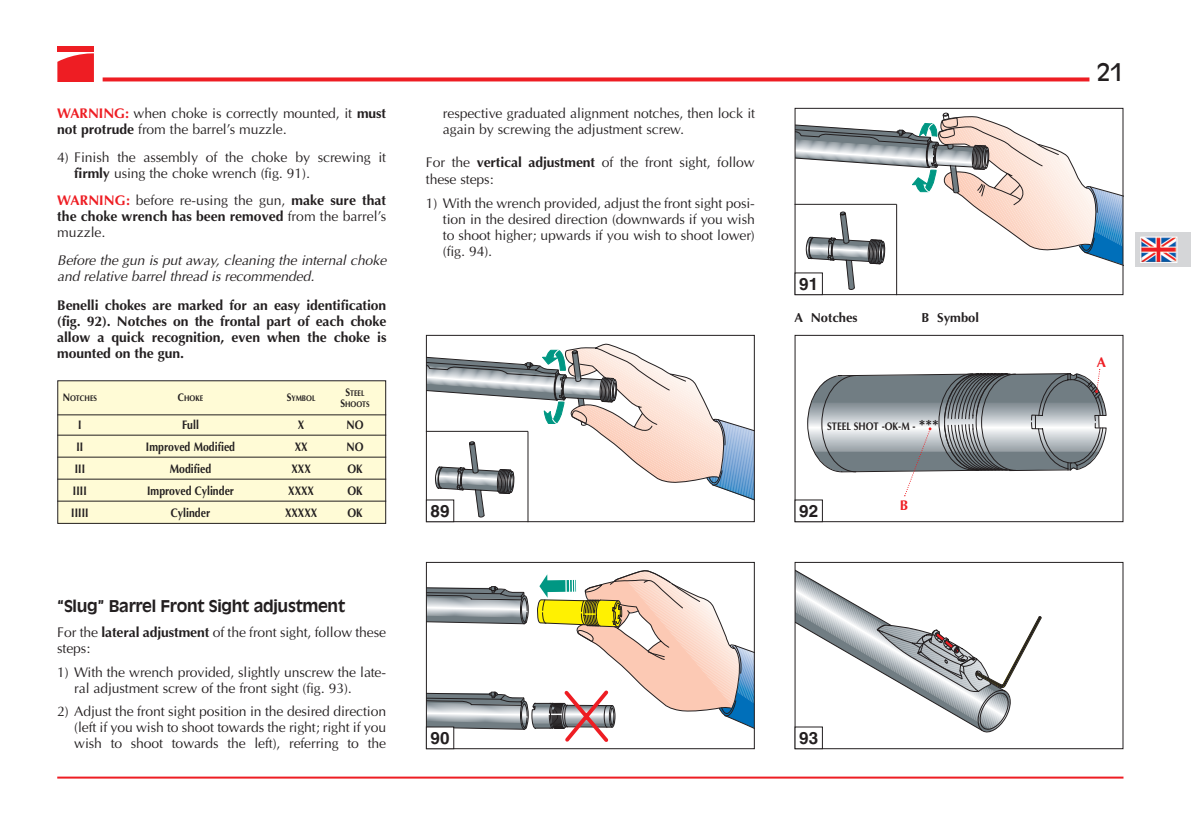
<style>
.page{position:relative;width:1191px;height:823px;background:#fff}
.page>*{position:absolute;margin:0;border:0;box-sizing:border-box;transform-origin:0 0}
.t1{font:24px "Antique Olive";color:#231f20}
.t2{font:700 17px "Helvetica";color:#231f20}
.t3{font:700 16px "Antique Olive";letter-spacing:-.02em;color:#231f20}
.t4{font:14px/16px "Optima";letter-spacing:-.01em;color:#231f20}
.t5{font:700 14px/16px "Optima";letter-spacing:-.01em;color:#231f20;text-align:justify}
.t6{font:italic 14px/16px "Optima";letter-spacing:-.01em;color:#231f20}
.t7{font:700 14px "Optima";color:#ee1d23}
.t8{font:700 13px "Optima";color:#231f20}
.t9{font:700 12.4px "Optima";color:#231f20;scale:.85 1}
.t10{font:700 11px "Optima";color:#231f20;scale:.85 1}
.t11{font:700 8.2px/11px "Optima";color:#231f20;text-align:center;scale:.85 1}
.s1{font-weight:700;color:#ee1d23}
.s2{font-weight:700}
.s3{font-size:11px}
.s4{font-size:15px}
</style>
<div class="page">
<hr style="left:57px;top:776px;width:1066px;height:2px;background:#ee1d23">
<svg style="left:103px;top:77px;width:986px;height:4px;background:#ef373c"></svg>
<div style="left:57px;top:46px;width:37px;height:6px;background:#ee1d23"></div>
<svg style="left:57px;top:53px;width:37px;height:28px"></svg>
<div style="left:1134px;top:232px;width:56px;height:34px;background:#d5d6d8"></div>
<img style="left:1142px;top:238px;width:33px;height:22px">
<div style="left:1140px;top:236px;width:37px;height:26px;border:1px solid #fff"></div>
<div style="left:58px;top:380px;width:328px;height:143px;background:#fffbd6"></div>
<div style="left:57px;top:380px;width:329px;height:143px;border:1px solid #231f20"></div>
<hr style="left:57px;top:414px;width:329px;height:1px;background:#231f20">
<hr style="left:57px;top:434px;width:329px;height:1px;background:#231f20">
<hr style="left:57px;top:456px;width:329px;height:1px;background:#231f20">
<hr style="left:57px;top:478px;width:329px;height:1px;background:#231f20">
<hr style="left:57px;top:500px;width:329px;height:1px;background:#231f20">
<svg style="left:428px;top:343px;width:325px;height:175px"></svg>
<div style="left:426px;top:334px;width:329px;height:188px;border:1px solid #231f20"></div>
<div style="left:426px;top:499px;width:28px;height:22px;background:#fff"></div>
<div style="left:426px;top:499px;width:28px;height:23px;border:1px solid #231f20"></div>
<svg style="left:796px;top:112px;width:325px;height:178px"></svg>
<div style="left:794px;top:108px;width:329px;height:187px;border:1px solid #231f20"></div>
<div style="left:795px;top:273px;width:27px;height:21px;background:#fff"></div>
<div style="left:794px;top:272px;width:29px;height:23px;border:1px solid #231f20"></div>
<svg style="left:428px;top:570px;width:325px;height:175px"></svg>
<div style="left:426px;top:561px;width:329px;height:187px;border:1px solid #231f20"></div>
<div style="left:426px;top:726px;width:28px;height:22px;background:#fff"></div>
<div style="left:426px;top:726px;width:28px;height:22px;border:1px solid #231f20"></div>
<svg style="left:796px;top:570px;width:246px;height:163px"></svg>
<div style="left:794px;top:561px;width:329px;height:187px;border:1px solid #231f20"></div>
<div style="left:795px;top:726px;width:27px;height:22px;background:#fff"></div>
<div style="left:794px;top:334px;width:329px;height:188px;border:1px solid #231f20"></div>
<div style="left:794px;top:499px;width:29px;height:23px;border:1px solid #231f20"></div>
<svg style="left:807px;top:369px;width:300px;height:127px"></svg>
<hr style="left:426px;top:430px;width:102px;height:1px;background:#231f20">
<hr style="left:527px;top:431px;width:1px;height:91px;background:#231f20">
<hr style="left:794px;top:204px;width:102px;height:1px;background:#231f20">
<hr style="left:896px;top:204px;width:1px;height:91px;background:#231f20">
<p class="t4" style="left:57px;top:106px;width:330px"><span class="s1">WARNING:</span> when choke is correctly mounted, it <span class="s2">must not protrude</span> from the barrel’s muzzle.</p>
<p class="t4" style="left:74px;top:149px;width:313px;text-indent:-17px">4) Finish the assembly of the choke by screwing it <span class="s2">firmly</span> using the choke wrench (fig. 91).</p>
<p class="t4" style="left:57px;top:192px;width:330px;text-align:justify"><span class="s1">WARNING:</span> before re-using the gun, <span class="s2">make sure that the choke wrench has been removed</span> from the barrel’s muzzle.</p>
<p class="t6" style="left:57px;top:252px;width:331px">Before the gun is put away, cleaning the internal choke and relative barrel thread is recommended.</p>
<p class="t5" style="left:57px;top:297px;width:331px">Benelli chokes are marked for an easy identification (fig. 92). Notches on the frontal part of each choke allow a quick recognition, even when the choke is mounted on the gun.</p>
<p class="t4" style="left:443px;top:106px;width:314px">respective graduated alignment notches, then lock it again by screwing the adjustment screw.</p>
<p class="t4" style="left:426px;top:155px;width:330px">For the <span class="s2">vertical adjustment</span> of the front sight, follow these steps:</p>
<p class="t4" style="left:443px;top:195px;width:313px;text-align:justify;text-indent:-17px">1) With the wrench provided, adjust the front sight posi&shy;tion in the desired direction (downwards if you wish to shoot higher; upwards if you wish to shoot lower) (fig. 94).</p>
<p class="t11" style="left:63px;top:392px;width:42px"><span class="s3">N</span>OTCHES</p>
<p class="t11" style="left:178px;top:392px;width:31px"><span class="s3">C</span>HOKE</p>
<p class="t11" style="left:287px;top:392px;width:35px"><span class="s3">S</span>YMBOL</p>
<p class="t11" style="left:340px;top:387px;width:36px"><span class="s3">S</span>TEEL<br><span class="s3">S</span>HOOTS</p>
<p class="t9" style="left:78px;top:417px;width:6px">I</p>
<p class="t9" style="left:182px;top:417px;width:21px">Full</p>
<p class="t9" style="left:298px;top:417px;width:9px">X</p>
<p class="t9" style="left:346px;top:417px;width:21px">NO</p>
<p class="t9" style="left:76px;top:439px;width:10px">II</p>
<p class="t9" style="left:146px;top:439px;width:106px">Improved Modified</p>
<p class="t9" style="left:295px;top:439px;width:17px">XX</p>
<p class="t9" style="left:346px;top:439px;width:21px">NO</p>
<p class="t9" style="left:75px;top:461px;width:14px">III</p>
<p class="t9" style="left:170px;top:461px;width:50px">Modified</p>
<p class="t9" style="left:291px;top:461px;width:24px">XXX</p>
<p class="t9" style="left:347px;top:461px;width:19px">OK</p>
<p class="t9" style="left:73px;top:483px;width:18px">IIII</p>
<p class="t9" style="left:147px;top:483px;width:104px">Improved Cylinder</p>
<p class="t9" style="left:288px;top:483px;width:32px">XXXX</p>
<p class="t9" style="left:347px;top:483px;width:19px">OK</p>
<p class="t9" style="left:71px;top:505px;width:22px">IIIII</p>
<p class="t9" style="left:171px;top:505px;width:48px">Cylinder</p>
<p class="t9" style="left:285px;top:505px;width:39px">XXXXX</p>
<p class="t9" style="left:347px;top:505px;width:19px">OK</p>
<p class="t2" style="left:430px;top:500px;width:20px">89</p>
<p class="t2" style="left:799px;top:273px;width:20px">91</p>
<p class="t8" style="left:794px;top:310px;width:65px">A Notches</p>
<p class="t8" style="left:921px;top:310px;width:59px">B Symbol</p>
<p class="t10" style="left:827px;top:419px;width:133px">STEEL SHOT -OK-M - <span class="s4">***</span></p>
<p class="t2" style="left:799px;top:500px;width:20px">92</p>
<p class="t7" style="left:900px;top:496px;width:10px">B</p>
<p class="t3" style="left:57px;top:596px;width:289px">“Slug” Barrel Front Sight adjustment</p>
<p class="t4" style="left:57px;top:624px;width:330px">For the <span class="s2">lateral adjustment</span> of the front sight, follow these steps:</p>
<p class="t4" style="left:74px;top:664px;width:313px;text-indent:-17px">1) With the wrench provided, slightly unscrew the late&shy;ral adjustment screw of the front sight (fig. 93).</p>
<p class="t4" style="left:74px;top:703px;width:313px;text-align:justify;text-indent:-17px">2) Adjust the front sight position in the desired direction (left if you wish to shoot towards the right; right if you wish to shoot towards the left), referring to the</p>
<p class="t2" style="left:430px;top:727px;width:20px">90</p>
<p class="t2" style="left:799px;top:727px;width:20px">93</p>
<p class="t1" style="left:1096px;top:58px;width:28px">21</p>
<p class="t7" style="left:1097px;top:354px;width:11px">A</p>
</div>
